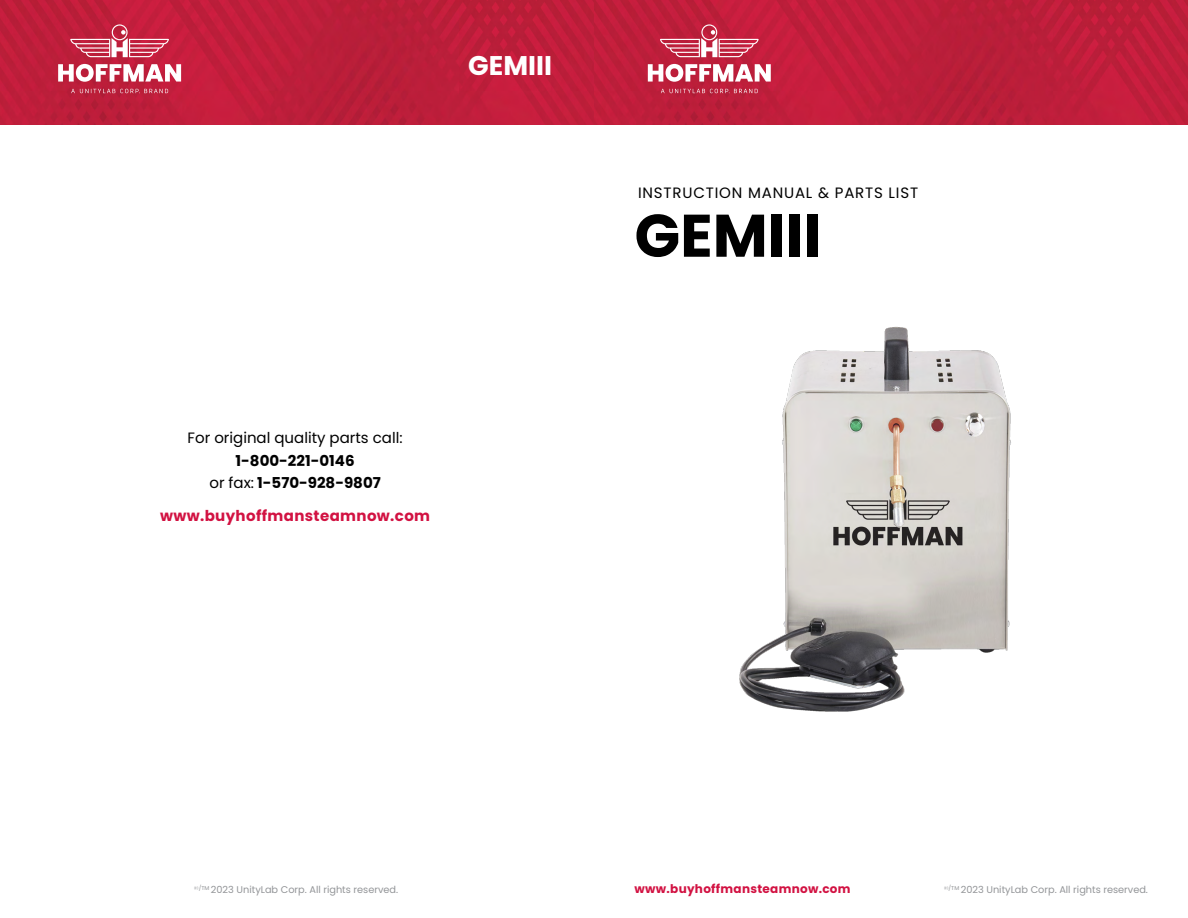
<style>
.page{position:relative;width:1188px;height:918px;background:#fff}
.page>*{position:absolute;margin:0;border:0;box-sizing:border-box;transform-origin:0 0}
.Model_No{font:700 60px "Poppins";color:#000}
.Model_No-2{font:700 27px "Poppins";color:#fff}
.Body_Text{font:15px/22.5px "Poppins";color:#000;text-align:center}
.Features_-_Header{font:15px "Poppins";letter-spacing:.055em;color:#000}
.Features_-_Header-2{font:700 15px "Poppins";letter-spacing:.025em;color:#d21242}
.Features_-_Header-3{font:700 12px "Poppins";letter-spacing:.025em;color:#d21242}
.Body_Text-2{font:9.75px "Poppins";color:#939598}
.t1{font:5.7px "Poppins";color:#939598}
.s1{font-weight:700}
</style>
<div class="page">
<img style="left:0;top:0;width:1188px;height:125px">
<svg style="left:648px;top:64px;width:123px;height:18px"></svg>
<svg style="left:660px;top:24px;width:99px;height:33px;background:#cc4d64"></svg>
<svg style="left:661px;top:89px;width:97px;height:5px"></svg>
<svg style="left:58px;top:64px;width:123px;height:18px"></svg>
<svg style="left:70px;top:24px;width:99px;height:33px;background:#cd4d64"></svg>
<svg style="left:71px;top:89px;width:97px;height:5px"></svg>
<img style="left:739px;top:326px;width:272px;height:386px">
<p class="Model_No-2" style="left:468px;top:50px;width:85px">GEMIII</p>
<p class="Body_Text" style="left:188px;top:427px;width:217px">For original quality parts call:<br><span class="s1">1-800-221-0146<br></span>or fax: <span class="s1">1-570-928-9807</span></p>
<p class="Features_-_Header-2" style="left:160px;top:508px;width:272px">www.buyhoffmansteamnow.com</p>
<p class="Features_-_Header" style="left:638px;top:184px;width:282px">INSTRUCTION MANUAL &amp; PARTS LIST</p>
<p class="Model_No" style="left:634px;top:201px;width:188px">GEMIII</p>
<p class="Body_Text-2" style="left:194px;top:884px;width:205px"><sup>©/TM</sup> 2023 UnityLab Corp. All rights reserved.</p>
<p class="Features_-_Header-3" style="left:634px;top:882px;width:218px">www.buyhoffmansteamnow.com</p>
<p class="Body_Text-2" style="left:961px;top:884px;width:189px">2023 UnityLab Corp. All rights reserved.</p>
<p class="t1" style="left:944px;top:884px;width:17px">©/TM</p>
</div>
